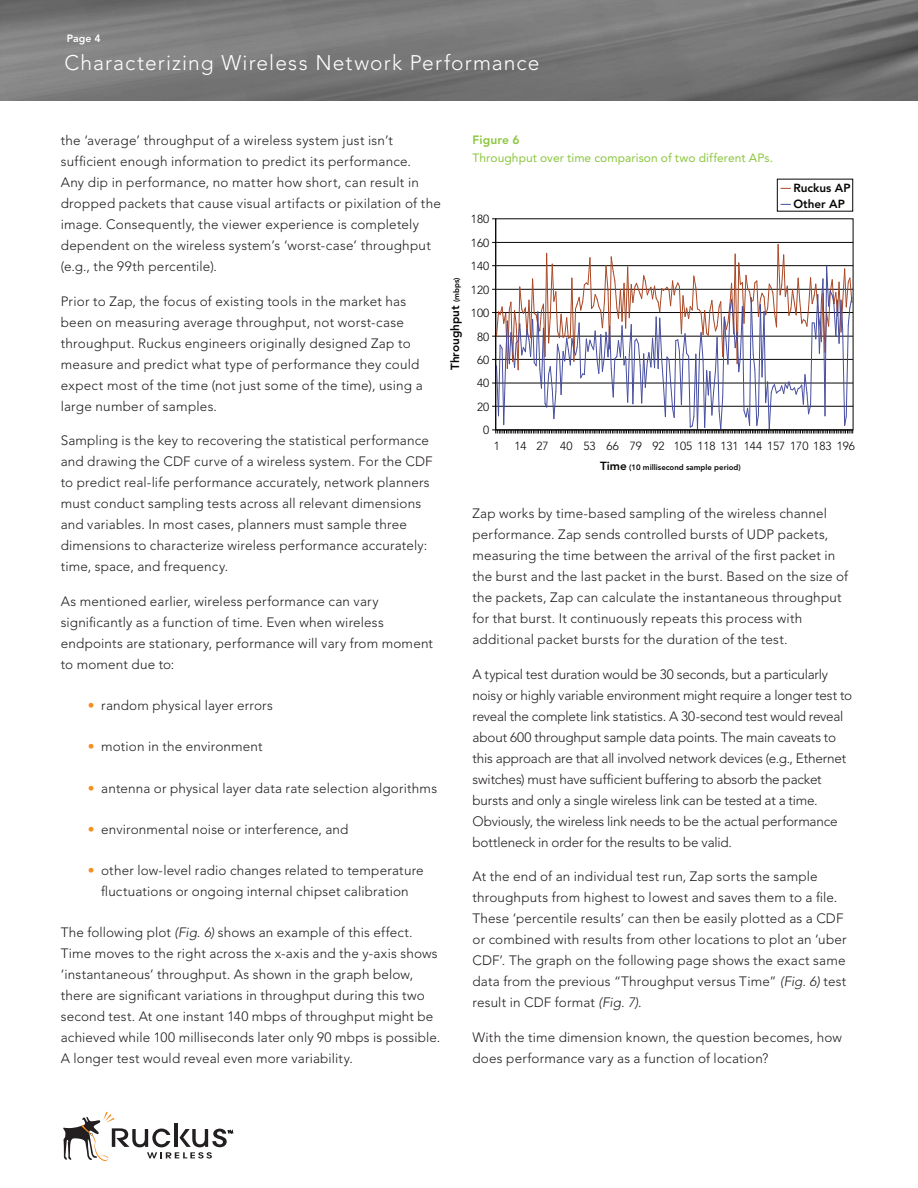
<style>
.page{position:relative;width:918px;height:1188px;background:#fff}
.page>*{position:absolute;margin:0;border:0;box-sizing:border-box;transform-origin:0 0}
.t1{font:300 21px "Avenir";letter-spacing:.05em;color:#fff}
.DS_body_text{font:300 13.5px/21px "Avenir";letter-spacing:.01em;color:#231f20}
.DS_body_text-2{font:300 13.5px/21px "Avenir";letter-spacing:-.015em;color:#231f20}
.DS_body_text-3{font:12px/18px "Avenir";letter-spacing:.005em;color:#8bc63e}
.t2{font:300 11.7px/23.4px "Avenir";color:#050504;text-align:right}
.t3{font:800 11.7px/15.6px "Avenir";color:#050504}
.t4{font:800 10.5px "Avenir";color:#fff}
.t5{font:800 7.8px "Avenir";color:#050504}
.s1{color:#f68e1e}
.s2{font-style:italic}
.s3{font-size:7.8px}
.s4{font-weight:800}
.s5{font-size:11.7px}
</style>
<div class="page">
<svg style="left:63px;top:1112px;width:170px;height:49px"></svg>
<img style="left:0;top:0;width:918px;height:100px">
<hr style="left:495px;top:219px;width:1px;height:211px;background:#060605">
<svg style="left:492px;top:242px;width:361px;height:192px"></svg>
<div style="left:496px;top:219px;width:357px;height:211px;border:1px solid #060605"></div>
<div style="left:777px;top:179px;width:76px;height:32px;border:1px solid #060605"></div>
<p class="t4" style="left:67px;top:32px;width:36px">Page 4</p>
<h1 class="t1" style="left:64px;top:50px;width:477px">Characterizing Wireless Network Performance</h1>
<p class="DS_body_text" style="left:61px;top:130px;width:382px">the ‘average’ throughput of a wireless system just isn’t sufficient enough information to predict its performance.<br>Any dip in performance, no matter how short, can result in dropped packets that cause visual artifacts or pixilation of the image. Consequently, the viewer experience is completely dependent on the wireless system’s ‘worst-case’ throughput (e.g., the 99th percentile).</p>
<p class="DS_body_text" style="left:61px;top:291px;width:364px">Prior to Zap, the focus of existing tools in the market has been on measuring average throughput, not worst-case throughput. Ruckus engineers originally designed Zap to measure and predict what type of performance they could expect most of the time (not just some of the time), using a large number of samples.</p>
<p class="DS_body_text" style="left:61px;top:430px;width:373px">Sampling is the key to recovering the statistical performance and drawing the CDF curve of a wireless system. For the CDF to predict real-life performance accurately, network planners must conduct sampling tests across all relevant dimensions and variables. In most cases, planners must sample three dimensions to characterize wireless performance accurately: time, space, and frequency.</p>
<p class="DS_body_text" style="left:61px;top:591px;width:374px">As mentioned earlier, wireless performance can vary significantly as a function of time. Even when wireless endpoints are stationary, performance will vary from moment to moment due to:</p>
<p class="DS_body_text" style="left:88px;top:695px;width:187px"><span class="s1">•</span> random physical layer errors</p>
<p class="DS_body_text" style="left:88px;top:736px;width:176px"><span class="s1">•</span> motion in the environment</p>
<p class="DS_body_text" style="left:88px;top:777px;width:351px"><span class="s1">•</span> antenna or physical layer data rate selection algorithms</p>
<p class="DS_body_text" style="left:88px;top:819px;width:262px"><span class="s1">•</span> environmental noise or interference, and</p>
<p class="DS_body_text" style="left:88px;top:860px;width:337px;text-align:center"><span class="s1">•</span> other low-level radio changes related to temperature fluctuations or ongoing internal chipset calibration</p>
<p class="DS_body_text" style="left:61px;top:922px;width:381px">The following plot <span class="s2">(Fig. 6)</span> shows an example of this effect.<br>Time moves to the right across the x-axis and the y-axis shows ‘instantaneous’ throughput. As shown in the graph below, there are significant variations in throughput during this two second test. At one instant 140 mbps of throughput might be achieved while 100 milliseconds later only 90 mbps is possible.<br>A longer test would reveal even more variability.</p>
<p class="t3" style="left:447px;top:370px;width:94px;rotate:-90deg">Throughput <span class="s3">(mbps)</span></p>
<p class="DS_body_text-3" style="left:473px;top:131px;width:302px"><span class="s4">Figure 6<br></span>Throughput over time comparison of two different APs.</p>
<p class="t2" style="left:471px;top:207px;width:20px">180<br>160<br>140<br>120<br>100<br>80<br>60<br>40<br>20<br>0</p>
<p class="t3" style="left:793px;top:180px;width:59px">Ruckus AP<br>Other AP</p>
<p class="t2" style="left:494px;top:435px;width:8px">1</p>
<p class="t2" style="left:514px;top:435px;width:342px">14 27 40 53 66 79 92 105 118 131 144 157 170 183 196</p>
<p class="t5" style="left:600px;top:462px;width:142px"><span class="s5">Time</span> (10 millisecond sample period)</p>
<p class="DS_body_text" style="left:472px;top:503px;width:377px">Zap works by time-based sampling of the wireless channel performance. Zap sends controlled bursts of UDP packets, measuring the time between the arrival of the first packet in the burst and the last packet in the burst. Based on the size of the packets, Zap can calculate the instantaneous throughput for that burst. It continuously repeats this process with additional packet bursts for the duration of the test.</p>
<p class="DS_body_text-2" style="left:472px;top:664px;width:381px">A typical test duration would be 30 seconds, but a particularly noisy or highly variable environment might require a longer test to reveal the complete link statistics. A 30-second test would reveal about 600 throughput sample data points. The main caveats to this approach are that all involved network devices (e.g., Ethernet switches) must have sufficient buffering to absorb the packet bursts and only a single wireless link can be tested at a time.<br>Obviously, the wireless link needs to be the actual performance bottleneck in order for the results to be valid.</p>
<p class="DS_body_text" style="left:472px;top:866px;width:376px">At the end of an individual test run, Zap sorts the sample throughputs from highest to lowest and saves them to a file.<br>These ‘percentile results’ can then be easily plotted as a CDF or combined with results from other locations to plot an ‘uber CDF’. The graph on the following page shows the exact same data from the previous “Throughput versus Time” <span class="s2">(Fig. 6)</span> test result in CDF format <span class="s2">(Fig. 7)</span>.</p>
<p class="DS_body_text" style="left:472px;top:1027px;width:371px">With the time dimension known, the question becomes, how does performance vary as a function of location?</p>
</div>
